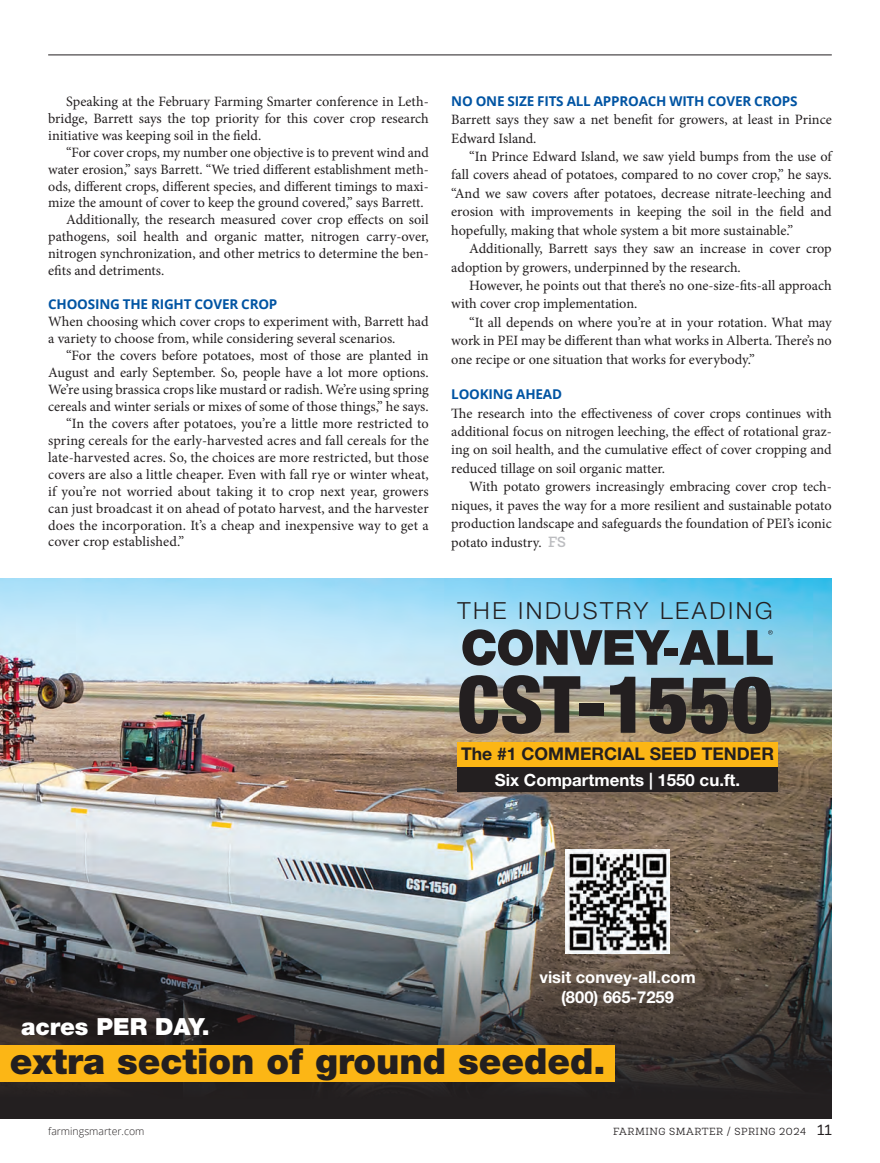
<style>
.page{position:relative;width:880px;height:1163px;background:#fff}
.page>*{position:absolute;margin:0;border:0;box-sizing:border-box;transform-origin:0 0}
.t1{font:900 condensed 79.2px "Helvetica Neue LT Std";letter-spacing:.005em;color:#231f20}
.t2{font:900 36px "Helvetica Neue LT Std";color:#231f20}
.t3{font:900 23.7px "Helvetica Neue LT Std";color:#fff}
.t4{font:300 23.55px "Helvetica Neue LT Std";letter-spacing:.11em;color:#231f20}
.t5{font:700 17.55px "Helvetica Neue LT Pro";color:#231f20}
.t6{font:700 16.8px "Helvetica Neue LT Pro";color:#fff}
.t7{font:700 16.5px/19.8px "Helvetica Neue LT Pro";color:#fff;text-align:center}
.t8{font:14.25px/18.5px "Minion Pro";color:#231f20;text-align:justify}
.t9{font:700 13.5px "Open Sans";letter-spacing:-.015em;color:#0154a3}
.t10{font:300 10.5px "Newslab";letter-spacing:.05em;color:#231f20}
.t11{font:300 10.5px "Open Sans";color:#231f20}
.s1{font-family:"Newslab";font-weight:500;font-size:15px;color:#bcbdc0}
.s2{font-weight:400;font-size:15px}
</style>
<div class="page">
<img style="left:0;top:579px;width:831px;height:291px">
<div style="left:457px;top:742px;width:320px;height:24px;background:#fcb615"></div>
<div style="left:457px;top:768px;width:320px;height:24px;background:#231f20"></div>
<svg style="left:462px;top:629px;width:207px;height:36px;background:#5d6c74"></svg>
<div style="left:663px;top:648px;width:14px;height:8px;background:#231f20"></div>
<svg style="left:679px;top:630px;width:93px;height:35px;background:#5a7581"></svg>
<svg style="left:0;top:870px;width:831px;height:249px;background:#545353"></svg>
<div style="left:0;top:1046px;width:615px;height:36px;background:#fcb615"></div>
<img style="left:565px;top:849px;width:104px;height:104px">
<hr style="left:48px;top:55px;width:783px;height:1px;background:#231f20">
<p class="t8" style="left:48px;top:93px;width:382px;line-height:17px;text-indent:18px">Speaking at the February Farming Smarter conference in Leth&shy;bridge, Barrett says the top priority for this cover crop research initiative was keeping soil in the field.</p>
<p class="t8" style="left:66px;top:143px;width:364px">“For cover crops, my number one objective is to prevent wind and</p>
<p class="t8" style="left:48px;top:160px;width:382px">water erosion,” says Barrett. “We tried different establishment meth-</p>
<p class="t8" style="left:48px;top:177px;width:382px">ods, different crops, different species, and different timings to maxi-</p>
<p class="t8" style="left:48px;top:194px;width:377px">mize the amount of cover to keep the ground covered,” says Barrett.</p>
<p class="t8" style="left:66px;top:211px;width:364px">Additionally, the research measured cover crop effects on soil</p>
<p class="t8" style="left:48px;top:228px;width:382px">pathogens, soil health and organic matter, nitrogen carry-over,</p>
<p class="t8" style="left:48px;top:245px;width:382px">nitrogen synchronization, and other metrics to determine the ben-</p>
<p class="t8" style="left:48px;top:262px;width:118px">efits and detriments.</p>
<p class="t9" style="left:48px;top:295px;width:231px">CHOOSING THE RIGHT COVER CROP</p>
<p class="t8" style="left:48px;top:313px;width:382px;line-height:17px">When choosing which cover crops to experiment with, Barrett had a variety to choose from, while considering several scenarios.</p>
<p class="t8" style="left:66px;top:346px;width:364px">“For the covers before potatoes, most of those are planted in</p>
<p class="t8" style="left:48px;top:363px;width:382px">August and early September. So, people have a lot more options.</p>
<p class="t8" style="left:48px;top:380px;width:382px">We’re using brassica crops like mustard or radish. We’re using spring</p>
<p class="t8" style="left:48px;top:397px;width:382px">cereals and winter serials or mixes of some of those things,” he says.</p>
<p class="t8" style="left:66px;top:414px;width:364px">“In the covers after potatoes, you’re a little more restricted to</p>
<p class="t8" style="left:48px;top:431px;width:382px">spring cereals for the early-harvested acres and fall cereals for the</p>
<p class="t8" style="left:48px;top:448px;width:382px">late-harvested acres. So, the choices are more restricted, but those</p>
<p class="t8" style="left:48px;top:465px;width:382px">covers are also a little cheaper. Even with fall rye or winter wheat,</p>
<p class="t8" style="left:48px;top:482px;width:382px">if you’re not worried about taking it to crop next year, growers</p>
<p class="t8" style="left:48px;top:499px;width:382px">can just broadcast it on ahead of potato harvest, and the harvester</p>
<p class="t8" style="left:48px;top:516px;width:382px">does the incorporation. It’s a cheap and inexpensive way to get a</p>
<p class="t8" style="left:48px;top:533px;width:137px">cover crop established.”</p>
<p class="t9" style="left:451px;top:91px;width:348px">NO ONE SIZE FITS ALL APPROACH WITH COVER CROPS</p>
<p class="t8" style="left:451px;top:110px;width:382px">Barrett says they saw a net benefit for growers, at least in Prince<br>Edward Island.</p>
<p class="t8" style="left:451px;top:147px;width:382px;text-indent:18px">“In Prince Edward Island, we saw yield bumps from the use of fall covers ahead of potatoes, compared to no cover crop,” he says. “And we saw covers after potatoes, decrease nitrate-leeching and erosion with improvements in keeping the soil in the field and hopefully, making that whole system a bit more sustainable.”</p>
<p class="t8" style="left:451px;top:239px;width:382px;text-indent:18px">Additionally, Barrett says they saw an increase in cover crop adoption by growers, underpinned by the research.</p>
<p class="t8" style="left:451px;top:276px;width:382px;text-indent:18px">However, he points out that there’s no one-size-fits-all approach with cover crop implementation.</p>
<p class="t8" style="left:451px;top:313px;width:382px;text-indent:18px">“It all depends on where you’re at in your rotation. What may work in PEI may be different than what works in Alberta. There’s no one recipe or one situation that works for everybody.”</p>
<p class="t9" style="left:451px;top:385px;width:112px">LOOKING AHEAD</p>
<p class="t8" style="left:451px;top:404px;width:382px">The research into the effectiveness of cover crops continues with additional focus on nitrogen leeching, the effect of rotational graz&shy;ing on soil health, and the cumulative effect of cover cropping and reduced tillage on soil organic matter.</p>
<p class="t8" style="left:451px;top:477px;width:382px;text-indent:18px">With potato growers increasingly embracing cover crop tech&shy;niques, it paves the way for a more resilient and sustainable potato production landscape and safeguards the foundation of PEI’s iconic potato industry. <span class="s1">FS</span></p>
<h3 class="t4" style="left:457px;top:597px;width:316px">THE INDUSTRY LEADING</h3>
<h1 class="t1" style="left:457px;top:656px;width:317px">CST-1550</h1>
<p class="t5" style="left:461px;top:743px;width:314px">The #1 COMMERCIAL SEED TENDER</p>
<p class="t6" style="left:494px;top:769px;width:247px">Six Compartments | 1550 cu.ft.</p>
<p class="t7" style="left:539px;top:967px;width:158px">visit convey-all.com (800) 665-7259</p>
<h3 class="t3" style="left:21px;top:1013px;width:190px">acres PER DAY.</h3>
<h2 class="t2" style="left:10px;top:1039px;width:597px">extra section of ground seeded.</h2>
<p class="t11" style="left:48px;top:1124px;width:98px">farmingsmarter.com</p>
<p class="t10" style="left:613px;top:1125px;width:220px">FARMING SMARTER / SPRING 2024 <span class="s2">11</span></p>
</div>
